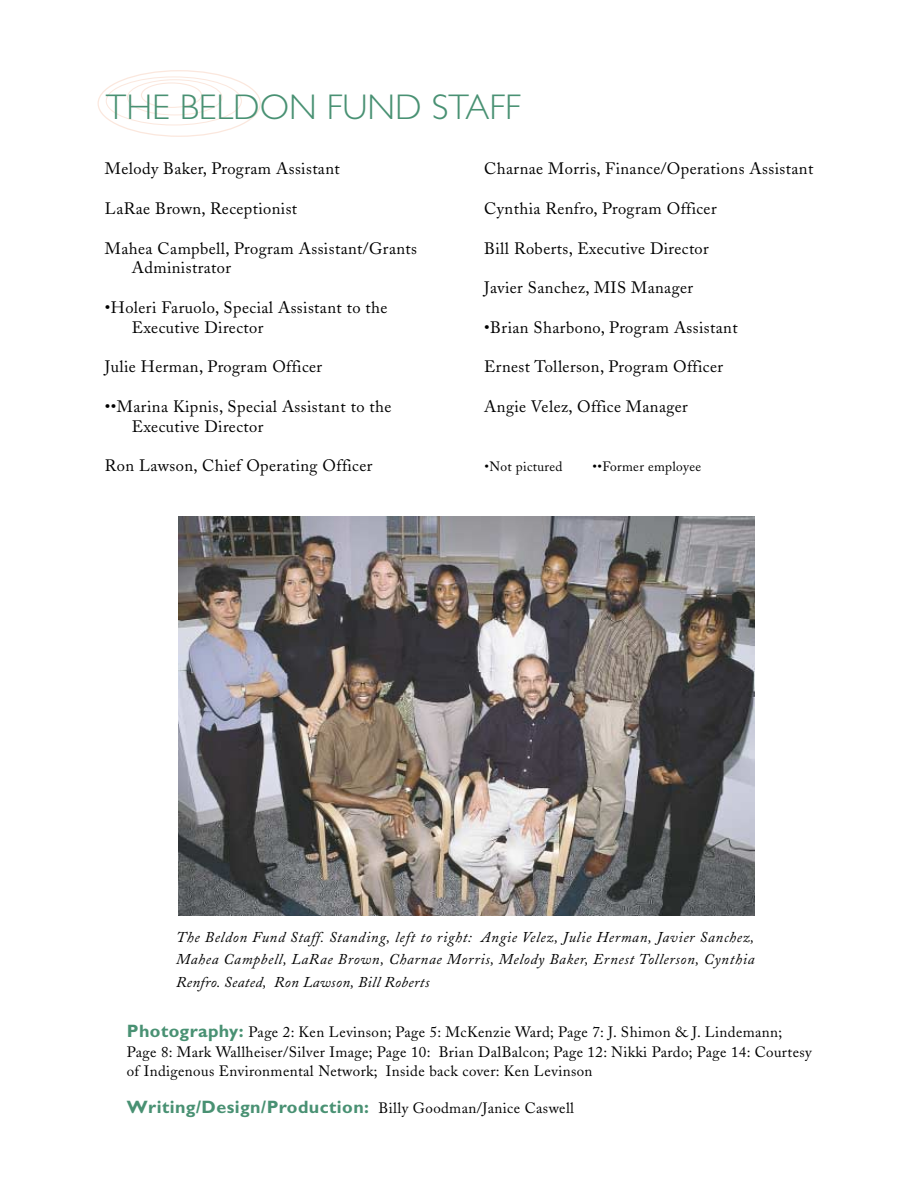
<style>
.page{position:relative;width:918px;height:1188px;background:#fff}
.page>*{position:absolute;margin:0;border:0;box-sizing:border-box;transform-origin:0 0}
.t1{font:300 35.85px "Gill Sans";color:#499173}
.t2{font:700 18px "Gill Sans";letter-spacing:.025em;color:#499173}
.t3{font:16.5px/19.8px "Adobe Caslon";letter-spacing:.025em;color:#000}
.t4{font:15px/20.1px "Adobe Caslon";letter-spacing:.025em;color:#000}
.t5{font:italic 15px/22.4px "Adobe Caslon";letter-spacing:.025em;color:#000;text-align:justify}
.t6{font:13.5px "Adobe Caslon";letter-spacing:.025em;color:#000}
.s1{font-family:"Gill Sans";font-weight:700;font-size:18px;color:#499173}
.s2{font-family:"Adobe Caslon";font-weight:400;font-size:15px;color:#000}
</style>
<div class="page">
<svg style="left:106px;top:76px;width:136px;height:50px"></svg>
<img style="left:178px;top:517px;width:576px;height:398px">
<h1 class="t1" style="left:106px;top:95px;width:417px">THE BELDON FUND STAFF</h1>
<p class="t3" style="left:105px;top:161px;width:236px">Melody Baker, Program Assistant</p>
<p class="t3" style="left:105px;top:201px;width:194px">LaRae Brown, Receptionist</p>
<p class="t3" style="left:132px;top:240px;width:287px;text-indent:-27px">Mahea Campbell, Program Assistant/Grants<br>Administrator</p>
<p class="t3" style="left:132px;top:300px;width:257px;text-indent:-27px">•Holeri Faruolo, Special Assistant to the<br>Executive Director</p>
<p class="t3" style="left:105px;top:359px;width:219px">Julie Herman, Program Officer</p>
<p class="t3" style="left:132px;top:399px;width:261px;text-indent:-27px">••Marina Kipnis, Special Assistant to the<br>Executive Director</p>
<p class="t3" style="left:105px;top:458px;width:269px">Ron Lawson, Chief Operating Officer</p>
<p class="t3" style="left:484px;top:161px;width:331px">Charnae Morris, Finance/Operations Assistant</p>
<p class="t3" style="left:484px;top:201px;width:234px">Cynthia Renfro, Program Officer</p>
<p class="t3" style="left:484px;top:240px;width:226px">Bill Roberts, Executive Director</p>
<p class="t3" style="left:484px;top:280px;width:210px">Javier Sanchez, MIS Manager</p>
<p class="t3" style="left:484px;top:319px;width:255px">•Brian Sharbono, Program Assistant</p>
<p class="t3" style="left:484px;top:359px;width:240px">Ernest Tollerson, Program Officer</p>
<p class="t3" style="left:484px;top:399px;width:205px">Angie Velez, Office Manager</p>
<p class="t6" style="left:485px;top:462px;width:79px">•Not pictured</p>
<p class="t6" style="left:593px;top:462px;width:110px">••Former employee</p>
<p class="t5" style="left:176px;top:927px;width:580px">The Beldon Fund Staff. Standing, left to right: Angie Velez, Julie Herman, Javier Sanchez, Mahea Campbell, LaRae Brown, Charnae Morris, Melody Baker, Ernest Tollerson, Cynthia Renfro. Seated, Ron Lawson, Bill Roberts</p>
<p class="t4" style="left:127px;top:1024px;width:686px"><span class="s1">Photography:</span> Page 2: Ken Levinson; Page 5: McKenzie Ward; Page 7: J. Shimon &amp; J. Lindemann;<br>Page 8: Mark Wallheiser/Silver Image; Page 10: Brian DalBalcon; Page 12: Nikki Pardo; Page 14: Courtesy</p>
<p class="t4" style="left:127px;top:1062px;width:467px">of Indigenous Environmental Network; Inside back cover: Ken Levinson</p>
<p class="t2" style="left:127px;top:1101px;width:449px">Writing/Design/Production: <span class="s2">Billy Goodman/Janice Caswell</span></p>
</div>
